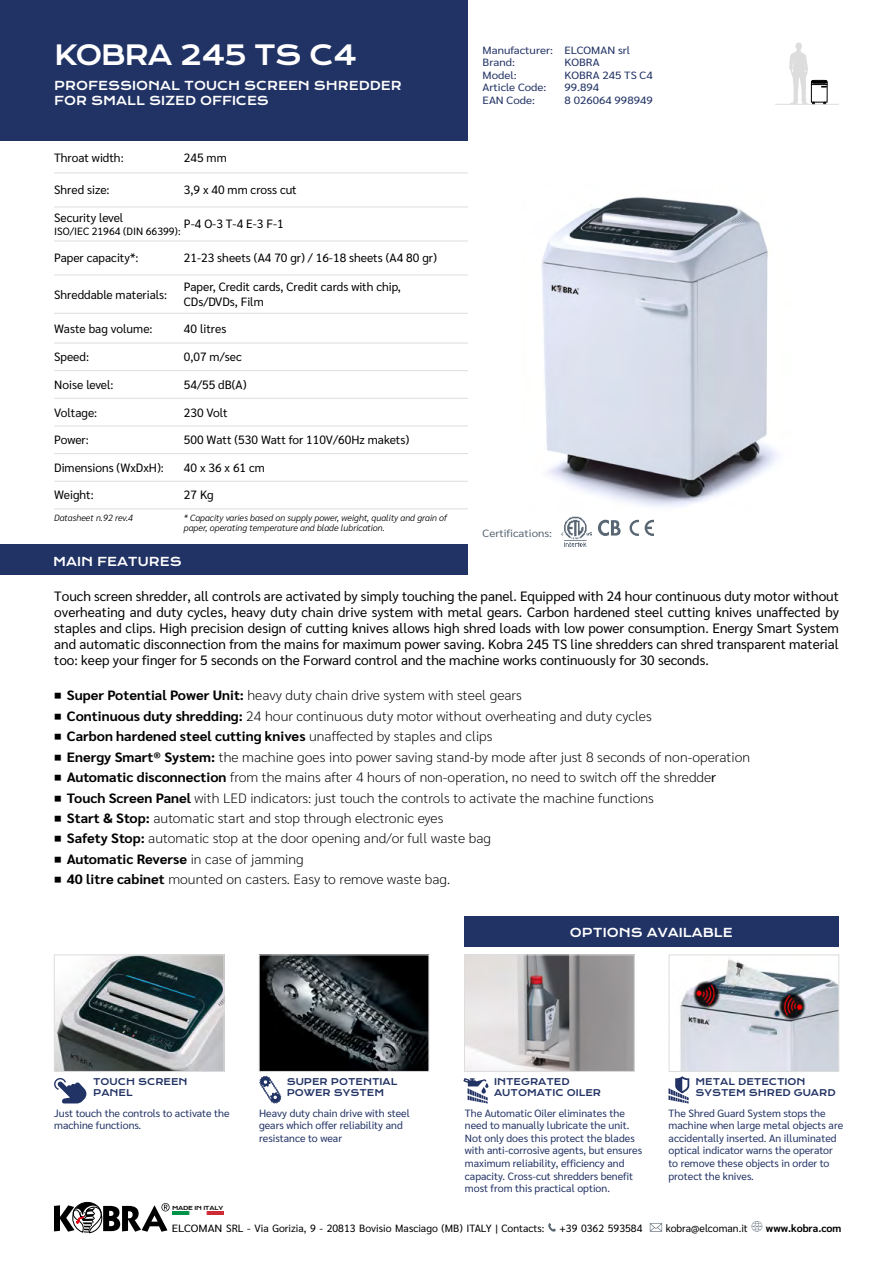
<style>
.page{position:relative;width:893px;height:1263px;background:#fff}
.page>*{position:absolute;margin:0;border:0;box-sizing:border-box;transform-origin:0 0}
.t1{font:27px "Krona One";letter-spacing:-.05em;color:#fff}
.t2{font:200 13.5px "Sarabun";color:#000;scale:1.05 1}
.t3{font:13.5px/16.2px "Sarabun";color:#000;text-align:justify}
.t4{font:700 13.5px "Sarabun";color:#000;scale:1.05 1}
.t5{font:12px/14.4px "Sarabun";color:#000}
.t6{font:12px/15px "Krona One";color:#fff}
.t7{font:10.5px/12.6px "Sarabun";color:#213264}
.t8{font:10.5px/12.6px "Sarabun";color:#213264;scale:1.1 1}
.t9{font:10.5px "Sarabun";color:#000;scale:1.1 1}
.t10{font:10.5px "Sarabun";color:#000}
.t11{font:10.5px "Sarabun";color:#596774;scale:1.1 1}
.t12{font:700 10.5px "Sarabun";color:#000}
.t13{font:italic 300 9px/10.8px "Sarabun";color:#000}
.t14{font:9px/10.8px "Krona One";color:#213264}
.t15{font:5.4px "Krona One";letter-spacing:-.05em;color:#000;scale:1.08 1}
.s1{font-weight:400;font-size:12px}
.s2{font-weight:700}
.s3{font-weight:200}
.s4{font-weight:400}
</style>
<div class="page">
<img style="left:261px;top:957px;width:166px;height:112px">
<svg style="left:259px;top:1076px;width:23px;height:27px"></svg>
<img style="left:466px;top:957px;width:166px;height:112px">
<div style="left:464px;top:955px;width:170px;height:116px;border:1px solid #ddddde"></div>
<div style="left:0;top:0;width:468px;height:141px;background:#213264"></div>
<img style="left:173px;top:1211px;width:50px;height:3px">
<svg style="left:54px;top:1201px;width:116px;height:32px"></svg>
<svg style="left:548px;top:1223px;width:8px;height:9px"></svg>
<svg style="left:650px;top:1223px;width:12px;height:9px"></svg>
<svg style="left:751px;top:1221px;width:12px;height:11px"></svg>
<div style="left:0;top:544px;width:468px;height:31px;background:#213264"></div>
<img style="left:56px;top:957px;width:166px;height:112px">
<div style="left:54px;top:955px;width:170px;height:116px;border:1px solid #ddddde"></div>
<svg style="left:54px;top:1078px;width:32px;height:25px"></svg>
<img style="left:680px;top:958px;width:157px;height:112px">
<div style="left:669px;top:955px;width:170px;height:117px;border:1px solid #ddddde"></div>
<svg style="left:668px;top:1076px;width:21px;height:27px"></svg>
<svg style="left:463px;top:1078px;width:25px;height:25px"></svg>
<svg style="left:789px;top:42px;width:38px;height:62px"></svg>
<hr style="left:775px;top:104px;width:64px;height:1px;background:#ddddde">
<img style="left:541px;top:197px;width:237px;height:310px">
<svg style="left:630px;top:520px;width:9px;height:16px"></svg>
<svg style="left:645px;top:520px;width:9px;height:16px"></svg>
<svg style="left:598px;top:520px;width:23px;height:16px"></svg>
<img style="left:561px;top:516px;width:30px;height:30px">
<div style="left:464px;top:915px;width:375px;height:31px;background:#213264"></div>
<hr style="left:54px;top:173px;width:130px;height:1px;background:#ddddde">
<hr style="left:54px;top:207px;width:130px;height:1px;background:#ddddde">
<hr style="left:54px;top:241px;width:130px;height:1px;background:#ddddde">
<hr style="left:54px;top:275px;width:130px;height:1px;background:#ddddde">
<hr style="left:54px;top:313px;width:130px;height:1px;background:#ddddde">
<hr style="left:54px;top:343px;width:130px;height:1px;background:#ddddde">
<hr style="left:54px;top:370px;width:130px;height:1px;background:#ddddde">
<hr style="left:54px;top:398px;width:130px;height:1px;background:#ddddde">
<hr style="left:54px;top:426px;width:130px;height:1px;background:#ddddde">
<hr style="left:54px;top:453px;width:130px;height:1px;background:#ddddde">
<hr style="left:54px;top:481px;width:130px;height:1px;background:#ddddde">
<hr style="left:54px;top:509px;width:130px;height:1px;background:#ddddde">
<hr style="left:184px;top:173px;width:284px;height:1px;background:#ddddde">
<hr style="left:184px;top:207px;width:284px;height:1px;background:#ddddde">
<hr style="left:184px;top:241px;width:284px;height:1px;background:#ddddde">
<hr style="left:184px;top:275px;width:284px;height:1px;background:#ddddde">
<hr style="left:184px;top:313px;width:284px;height:1px;background:#ddddde">
<hr style="left:184px;top:343px;width:284px;height:1px;background:#ddddde">
<hr style="left:184px;top:370px;width:284px;height:1px;background:#ddddde">
<hr style="left:184px;top:398px;width:284px;height:1px;background:#ddddde">
<hr style="left:184px;top:426px;width:284px;height:1px;background:#ddddde">
<hr style="left:184px;top:453px;width:284px;height:1px;background:#ddddde">
<hr style="left:184px;top:481px;width:284px;height:1px;background:#ddddde">
<hr style="left:184px;top:509px;width:284px;height:1px;background:#ddddde">
<h1 class="t1" style="left:54px;top:38px;width:304px">KOBRA 245 TS C4</h1>
<p class="t6" style="left:54px;top:78px;width:349px">PROFESSIONAL TOUCH SCREEN SHREDDER<br>FOR SMALL SIZED OFFICES</p>
<p class="t5" style="left:54px;top:151px;width:71px">Throat width:</p>
<p class="t5" style="left:184px;top:151px;width:44px">245 mm</p>
<p class="t5" style="left:54px;top:183px;width:57px">Shred size:</p>
<p class="t5" style="left:184px;top:183px;width:114px">3,9 x 40 mm cross cut</p>
<p class="t5" style="left:54px;top:211px;width:71px">Security level</p>
<p class="t10" style="left:54px;top:225px;width:128px">ISO/IEC 21964 (DIN 66399):</p>
<p class="t5" style="left:184px;top:217px;width:101px">P-4 O-3 T-4 E-3 F-1</p>
<p class="t5" style="left:54px;top:251px;width:86px">Paper capacity*:</p>
<p class="t5" style="left:184px;top:251px;width:254px">21-23 sheets (A4 70 gr) / 16-18 sheets (A4 80 gr)</p>
<p class="t5" style="left:54px;top:287px;width:114px">Shreddable materials:</p>
<p class="t5" style="left:184px;top:280px;width:219px">Paper, Credit cards, Credit cards with chip,<br>CDs/DVDs, Film</p>
<p class="t5" style="left:54px;top:321px;width:100px">Waste bag volume:</p>
<p class="t5" style="left:184px;top:321px;width:44px">40 litres</p>
<p class="t5" style="left:54px;top:350px;width:36px">Speed:</p>
<p class="t5" style="left:184px;top:350px;width:59px">0,07 m/sec</p>
<p class="t5" style="left:54px;top:377px;width:61px">Noise level:</p>
<p class="t5" style="left:184px;top:377px;width:64px">54/55 dB(A)</p>
<p class="t5" style="left:54px;top:405px;width:45px">Voltage:</p>
<p class="t5" style="left:184px;top:405px;width:45px">230 Volt</p>
<p class="t5" style="left:54px;top:433px;width:36px">Power:</p>
<p class="t5" style="left:184px;top:433px;width:227px">500 Watt (530 Watt for 110V/60Hz makets)</p>
<p class="t5" style="left:54px;top:460px;width:111px">Dimensions (WxDxH):</p>
<p class="t5" style="left:184px;top:460px;width:82px">40 x 36 x 61 cm</p>
<p class="t5" style="left:54px;top:488px;width:41px">Weight:</p>
<p class="t5" style="left:184px;top:488px;width:31px">27 Kg</p>
<p class="t13" style="left:54px;top:512px;width:80px">Datasheet n.92 rev.4</p>
<p class="t13" style="left:184px;top:512px;width:265px">* Capacity varies based on supply power, weight, quality and grain of paper, operating temperature and blade lubrication.</p>
<p class="t6" style="left:53px;top:554px;width:130px">MAIN FEATURES</p>
<p class="t8" style="left:483px;top:44px;width:65px">Manufacturer:<br>Brand:<br>Model:<br>Article Code:<br>EAN Code:</p>
<p class="t8" style="left:564px;top:44px;width:82px">ELCOMAN srl<br>KOBRA<br>KOBRA 245 TS C4<br>99.894<br>8 026064 998949</p>
<p class="t11" style="left:483px;top:527px;width:65px">Certifications:</p>
<p class="t3" style="left:54px;top:588px;width:786px">Touch screen shredder, all controls are activated by simply touching the panel. Equipped with 24 hour continuous duty motor without overheating and duty cycles, heavy duty chain drive system with metal gears. Carbon hardened steel cutting knives unaffected by staples and clips. High precision design of cutting knives allows high shred loads with low power consumption. Energy Smart System and automatic disconnection from the mains for maximum power saving. Kobra 245 TS line shredders can shred transparent material too: keep your finger for 5 seconds on the Forward control and the machine works continuously for 30 seconds.</p>
<p class="t2" style="left:54px;top:688px;width:447px"><span class="s1">■</span> <span class="s2">Super Potential Power Unit:</span> heavy duty chain drive system with steel gears</p>
<p class="t2" style="left:54px;top:708px;width:571px"><span class="s1">■</span> <span class="s2">Continuous duty shredding:</span> 24 hour continuous duty motor without overheating and duty cycles</p>
<p class="t4" style="left:54px;top:729px;width:419px"><span class="s1">■</span> Carbon hardened steel cutting knives <span class="s3">unaffected by staples and clips</span></p>
<p class="t2" style="left:54px;top:749px;width:664px"><span class="s1">■</span> <span class="s2">Energy Smart® System:</span> the machine goes into power saving stand-by mode after just 8 seconds of non-operation</p>
<p class="t2" style="left:54px;top:769px;width:632px"><span class="s1">■</span> <span class="s2">Automatic disconnection</span> from the mains after 4 hours of non-operation, no need to switch off the shredde<span class="s4">r</span></p>
<p class="t2" style="left:54px;top:790px;width:572px"><span class="s1">■</span> <span class="s2">Touch Screen Panel</span> with LED indicators: just touch the controls to activate the machine functions</p>
<p class="t2" style="left:54px;top:810px;width:372px"><span class="s1">■</span> <span class="s2">Start &amp; Stop:</span> automatic start and stop through electronic eyes</p>
<p class="t2" style="left:54px;top:831px;width:418px"><span class="s1">■</span> <span class="s2">Safety Stop:</span> automatic stop at the door opening and/or full waste bag</p>
<p class="t4" style="left:54px;top:851px;width:239px"><span class="s1">■</span> Automatic Reverse <span class="s3">in case of jamming</span></p>
<p class="t2" style="left:54px;top:872px;width:379px"><span class="s1">■</span> <span class="s2">40 litre cabinet</span> mounted on casters. Easy to remove waste bag.</p>
<p class="t6" style="left:570px;top:925px;width:164px">OPTIONS AVAILABLE</p>
<p class="t14" style="left:93px;top:1076px;width:96px">TOUCH SCREEN<br>PANEL</p>
<p class="t7" style="left:54px;top:1106px;width:177px">Just touch the controls to activate the machine functions.</p>
<p class="t14" style="left:287px;top:1076px;width:112px">SUPER POTENTIAL<br>POWER SYSTEM</p>
<p class="t14" style="left:494px;top:1076px;width:109px">INTEGRATED<br>AUTOMATIC OILER</p>
<p class="t7" style="left:259px;top:1106px;width:152px">Heavy duty chain drive with steel gears which offer reliability and resistance to wear</p>
<p class="t7" style="left:668px;top:1106px;width:176px">The Shred Guard System stops the machine when large metal objects are accidentally inserted. An illuminated optical indicator warns the operator to remove these objects in order to protect the knives.</p>
<p class="t14" style="left:695px;top:1076px;width:142px">METAL DETECTION<br>SYSTEM SHRED GUARD</p>
<p class="t7" style="left:465px;top:1106px;width:179px">The Automatic Oiler eliminates the need to manually lubricate the unit.<br>Not only does this protect the blades with anti-corrosive agents, but ensures maximum reliability, efficiency and capacity. Cross-cut shredders benefit most from this practical option.</p>
<p class="t15" style="left:172px;top:1204px;width:49px">MADE IN ITALY</p>
<p class="t9" style="left:172px;top:1222px;width:340px">ELCOMAN SRL - Via Gorizia, 9 - 20813 Bovisio Masciago (MB) ITALY | Contacts:</p>
<p class="t10" style="left:559px;top:1222px;width:84px">+39 0362 593584</p>
<p class="t10" style="left:666px;top:1222px;width:84px">kobra@elcoman.it</p>
<p class="t12" style="left:766px;top:1222px;width:77px">www.kobra.com</p>
</div>
